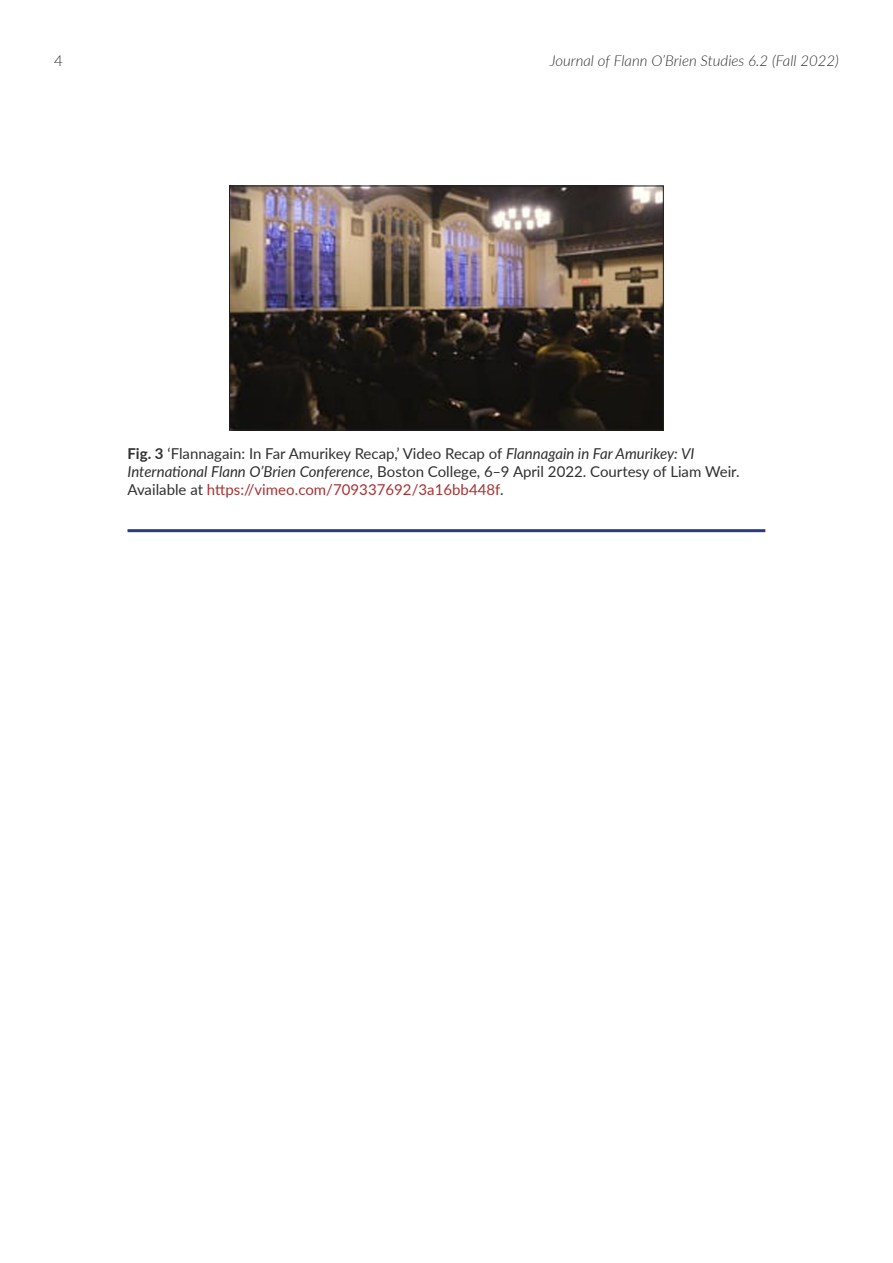
<style>
.page{position:relative;width:893px;height:1263px;background:#fff}
.page>*{position:absolute;margin:0;border:0;box-sizing:border-box;transform-origin:0 0}
.t1{font:15px/18px "Lato";color:#312f30}
.t2{font:italic 300 15px "Lato";color:#312f30}
.t3{font:300 15px "Lato";color:#312f30}
.s1{font-weight:700}
.s2{font-style:italic}
.s3{color:#a93132}
</style>
<div class="page">
<hr style="left:127px;top:529px;width:638px;height:3px;background:#293e82">
<img style="left:231px;top:188px;width:431px;height:240px">
<div style="left:229px;top:186px;width:435px;height:244px;border:1px solid #231f20"></div>
<p class="t3" style="left:54px;top:50px;width:10px">4</p>
<p class="t2" style="left:550px;top:50px;width:291px">Journal of Flann O’Brien Studies 6.2 (Fall 2022)</p>
<p class="t1" style="left:127px;top:444px;width:614px"><span class="s1">Fig. 3</span> ‘Flannagain: In Far Amurikey Recap,’ Video Recap of <span class="s2">Flannagain in Far Amurikey: VI<br>International Flann O’Brien Conference,</span> Boston College, 6‒9 April 2022. Courtesy of Liam Weir.<br>Available at <span class="s3">https://vimeo.com/709337692/3a16bb448f</span>.</p>
</div>
